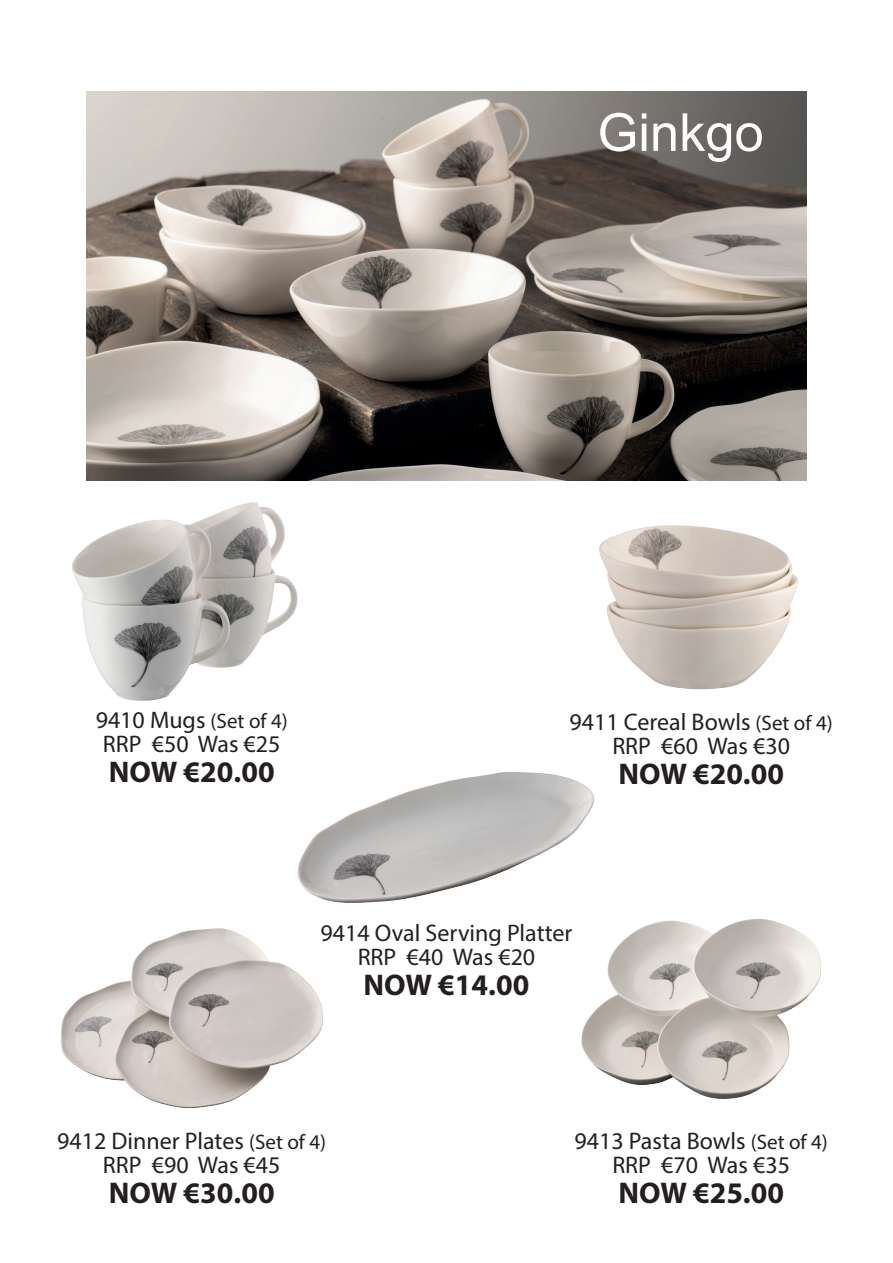
<style>
.page{position:relative;width:893px;height:1263px;background:#fff}
.page>*{position:absolute;margin:0;border:0;box-sizing:border-box;transform-origin:0 0}
.t1{font:52.5px "Arial";color:#fff}
.t2{font:700 30px "Myriad Pro";color:#231f20}
.t3{font:24px/24px "Myriad Pro";color:#231f20;text-align:center}
.s1{font-size:21px}
</style>
<div class="page">
<img style="left:86px;top:91px;width:720px;height:389px">
<img style="left:599px;top:525px;width:200px;height:164px">
<img style="left:72px;top:502px;width:226px;height:199px">
<img style="left:61px;top:928px;width:262px;height:181px">
<img style="left:581px;top:919px;width:240px;height:180px">
<img style="left:297px;top:772px;width:297px;height:131px">
<h1 class="t1" style="left:597px;top:96px;width:168px">Ginkgo</h1>
<p class="t3" style="left:96px;top:707px;width:194px">9410 Mugs <span class="s1">(Set of 4)<br></span>RRP €50 Was €25</p>
<p class="t2" style="left:109px;top:752px;width:167px">NOW €20.00</p>
<p class="t3" style="left:570px;top:710px;width:265px">9411 Cereal Bowls <span class="s1">(Set of 4)<br></span>RRP €60 Was €30</p>
<p class="t2" style="left:618px;top:755px;width:167px">NOW €20.00</p>
<p class="t3" style="left:321px;top:920px;width:253px">9414 Oval Serving Platter<br>RRP €40 Was €20</p>
<p class="t2" style="left:364px;top:965px;width:167px">NOW €14.00</p>
<p class="t3" style="left:57px;top:1129px;width:270px">9412 Dinner Plates <span class="s1">(Set of 4)<br></span>RRP €90 Was €45</p>
<p class="t2" style="left:109px;top:1173px;width:167px">NOW €30.00</p>
<p class="t3" style="left:574px;top:1129px;width:255px">9413 Pasta Bowls <span class="s1">(Set of 4)<br></span>RRP €70 Was €35</p>
<p class="t2" style="left:618px;top:1173px;width:167px">NOW €25.00</p>
</div>
